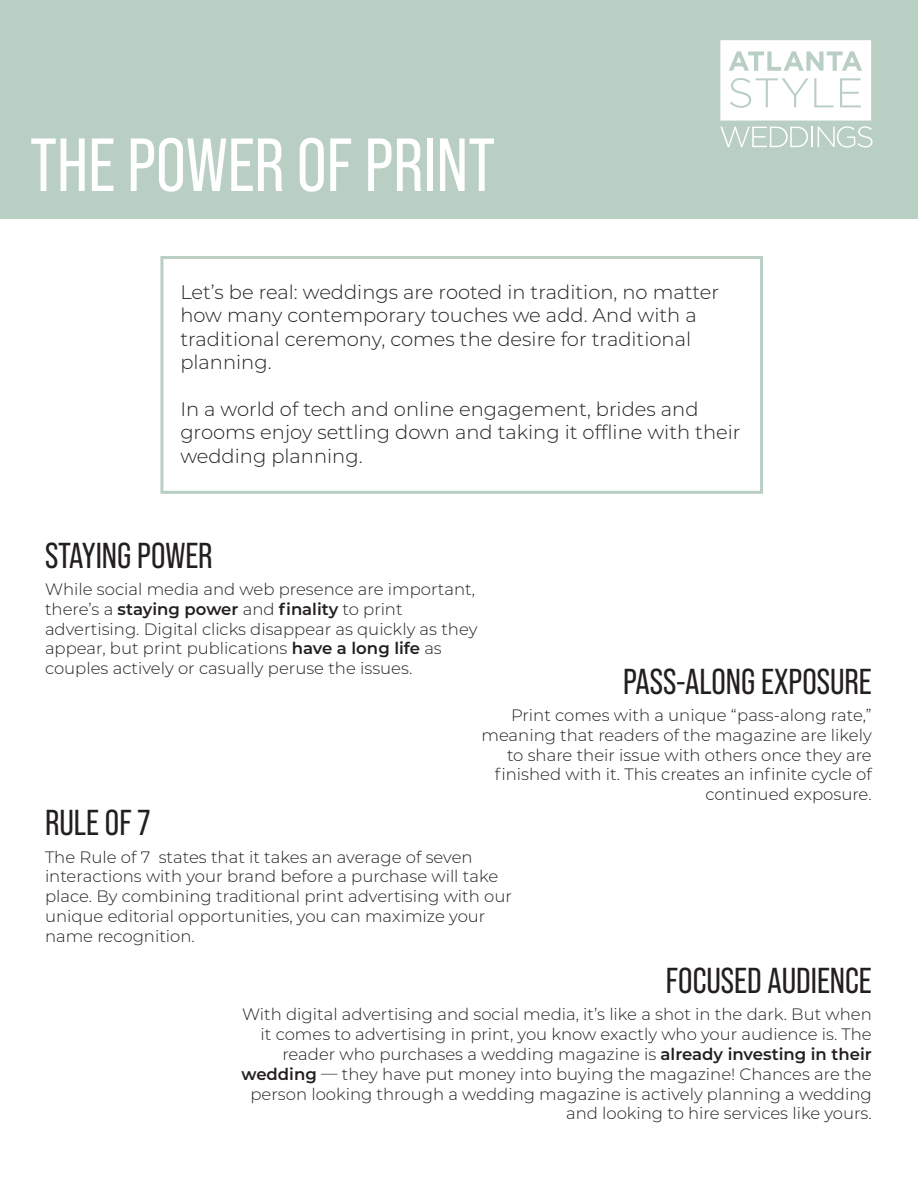
<style>
.page{position:relative;width:918px;height:1188px;background:#fff}
.page>*{position:absolute;margin:0;border:0;box-sizing:border-box;transform-origin:0 0}
.t1{font:75px "Bebas Neue Pro";color:#fff}
.t2{font:36px "Bebas Neue Pro";color:#231f20}
.t3{font:300 19.5px/23.4px "Montserrat";color:#231f20}
.t4{font:300 16.5px/19.8px "Montserrat";color:#231f20}
.s1{font-weight:600}
</style>
<div class="page">
<div style="left:0;top:0;width:918px;height:218px;background:#bacfc4"></div>
<div style="left:160px;top:256px;width:603px;height:238px;border:3px solid #bacfc4"></div>
<svg style="left:720px;top:40px;width:153px;height:108px"></svg>
<h1 class="t1" style="left:30px;top:123px;width:467px">THE POWER OF PRINT</h1>
<p class="t3" style="left:180px;top:280px;width:540px">Let’s be real: weddings are rooted in tradition, no matter how many contemporary touches we add. And with a traditional ceremony, comes the desire for traditional planning.</p>
<p class="t3" style="left:180px;top:397px;width:562px">In a world of tech and online engagement, brides and grooms enjoy settling down and taking it offline with their wedding planning.</p>
<h2 class="t2" style="left:45px;top:535px;width:169px">STAYING POWER</h2>
<p class="t4" style="left:45px;top:579px;width:434px">While social media and web presence are important, there’s a <span class="s1">staying power</span> and <span class="s1">finality</span> to print advertising. Digital clicks disappear as quickly as they appear, but print publications <span class="s1">have a long life</span> as couples actively or casually peruse the issues.</p>
<h2 class="t2" style="left:623px;top:661px;width:250px">PASS-ALONG EXPOSURE</h2>
<h2 class="t2" style="left:45px;top:803px;width:107px">RULE OF 7</h2>
<p class="t4" style="left:481px;top:705px;width:392px;text-align:right">Print comes with a unique “pass-along rate,” meaning that readers of the magazine are likely to share their issue with others once they are finished with it. This creates an infinite cycle of continued exposure.</p>
<p class="t4" style="left:45px;top:846px;width:468px">The Rule of 7 states that it takes an average of seven interactions with your brand before a purchase will take place. By combining traditional print advertising with our unique editorial opportunities, you can maximize your name recognition.</p>
<h2 class="t2" style="left:666px;top:960px;width:207px">FOCUSED AUDIENCE</h2>
<p class="t4" style="left:241px;top:1004px;width:632px;text-align:right">With digital advertising and social media, it’s like a shot in the dark. But when it comes to advertising in print, you know exactly who your audience is. The reader who purchases a wedding magazine is <span class="s1">already investing in their wedding</span> — they have put money into buying the magazine! Chances are the person looking through a wedding magazine is actively planning a wedding and looking to hire services like yours.</p>
</div>
